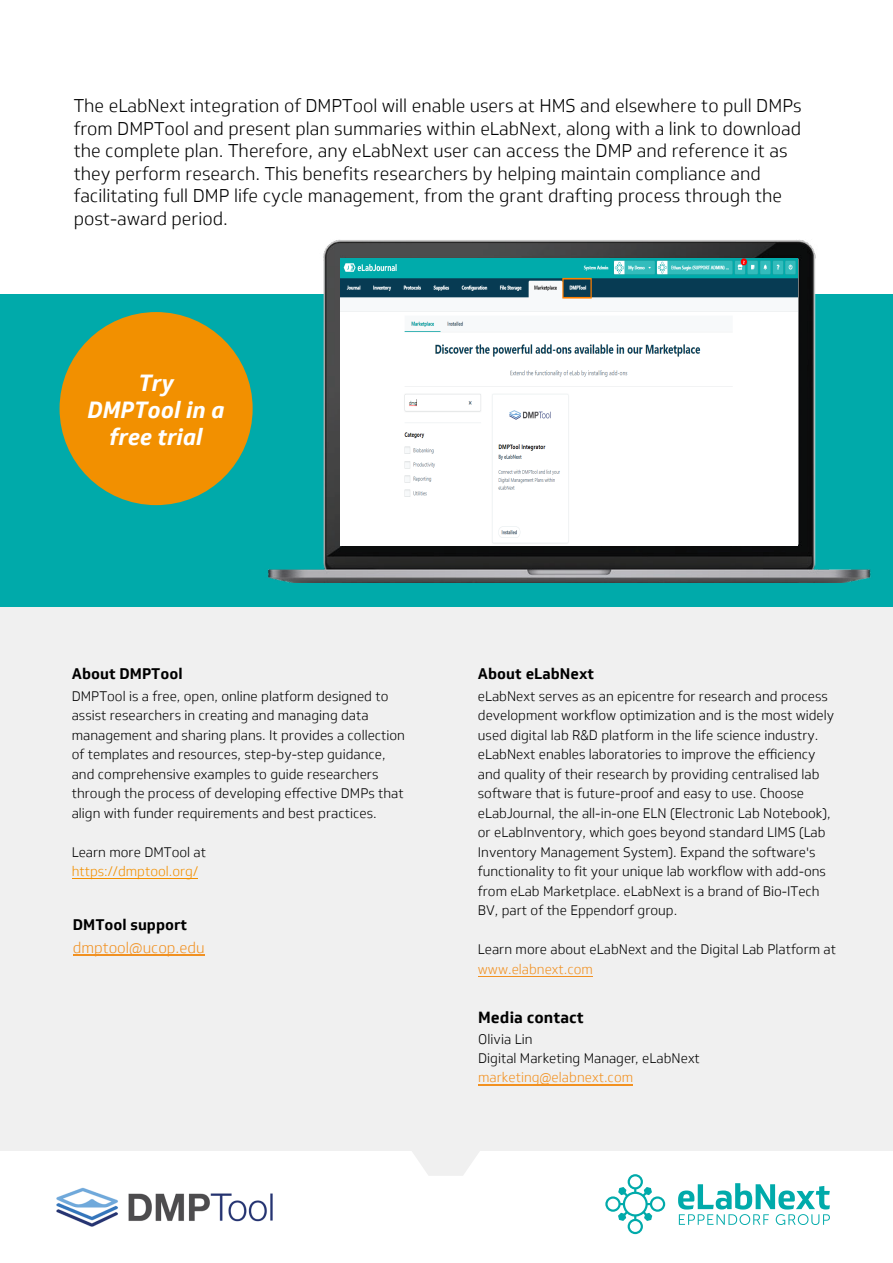
<style>
.page{position:relative;width:893px;height:1263px;background:#fff}
.page>*{position:absolute;margin:0;border:0;box-sizing:border-box;transform-origin:0 0}
.t1{font:italic 700 22.8px/27.5px "Soleto";letter-spacing:-.005em;color:#fff;text-align:center}
.t2{font:300 18px/22.5px "Soleto";color:#000}
.t3{font:700 15.75px "Soleto";color:#000}
.t4{font:700 15px "Soleto";color:#000}
.t5{font:300 15px "Soleto";color:#f19122}
.t6{font:300 13.5px/19.5px "Soleto";color:#000}
.t7{font:300 13.5px "Soleto";color:#f29120}
.t8{font:300 13.5px "Soleto";color:#f29000}
.t9{font:300 13.5px "Soleto";color:#f19122}
</style>
<div class="page">
<div style="left:0;top:294px;width:893px;height:314px;background:#0aa"></div>
<div style="left:60px;top:312px;width:193px;height:193px;background:#f29000;border-radius:50%"></div>
<div style="left:0;top:607px;width:893px;height:601px;background:#f0f0f0"></div>
<div style="left:0;top:1151px;width:893px;height:84px;background:#fff"></div>
<img style="left:55px;top:1188px;width:219px;height:38px">
<svg style="left:605px;top:1174px;width:60px;height:60px"></svg>
<svg style="left:678px;top:1183px;width:152px;height:42px"></svg>
<hr style="left:72px;top:878px;width:126px;height:1px;background:#f29000">
<hr style="left:73px;top:955px;width:131px;height:1px;background:#f19122">
<img style="left:237px;top:239px;width:634px;height:344px">
<img style="left:341px;top:259px;width:456px;height:286px">
<hr style="left:478px;top:976px;width:115px;height:1px;background:#f19122">
<hr style="left:479px;top:1084px;width:154px;height:1px;background:#f29120">
<p class="t2" style="left:74px;top:95px;width:729px">The eLabNext integration of DMPTool will enable users at HMS and elsewhere to pull DMPs from DMPTool and present plan summaries within eLabNext, along with a link to download the complete plan. Therefore, any eLabNext user can access the DMP and reference it as they perform research. This benefits researchers by helping maintain compliance and facilitating full DMP life cycle management, from the grant drafting process through the post-award period.</p>
<h1 class="t1" style="left:87px;top:369px;width:139px">Try<br>DMPTool in a free trial</h1>
<p class="t4" style="left:72px;top:664px;width:112px">About DMPTool</p>
<p class="t6" style="left:72px;top:686px;width:335px">DMPTool is a free, open, online platform designed to assist researchers in creating and managing data management and sharing plans. It provides a collection of templates and resources, step-by-step guidance, and comprehensive examples to guide researchers through the process of developing effective DMPs that align with funder requirements and best practices.</p>
<p class="t6" style="left:72px;top:842px;width:136px">Learn more DMTool at</p>
<p class="t8" style="left:72px;top:863px;width:128px">https://dmptool.org/</p>
<p class="t4" style="left:73px;top:915px;width:116px">DMTool support</p>
<p class="t5" style="left:73px;top:938px;width:133px">dmptool@ucop.edu</p>
<p class="t4" style="left:478px;top:664px;width:118px">About eLabNext</p>
<p class="t6" style="left:478px;top:686px;width:358px">eLabNext serves as an epicentre for research and process development workflow optimization and is the most widely used digital lab R&amp;D platform in the life science industry. eLabNext enables laboratories to improve the efficiency and quality of their research by providing centralised lab software that is future-proof and easy to use. Choose eLabJournal, the all-in-one ELN (Electronic Lab Notebook), or eLabInventory, which goes beyond standard LIMS (Lab Inventory Management System). Expand the software's functionality to fit your unique lab workflow with add-ons from eLab Marketplace. eLabNext is a brand of Bio-ITech BV, part of the Eppendorf group.</p>
<p class="t6" style="left:478px;top:940px;width:360px">Learn more about eLabNext and the Digital Lab Platform at</p>
<p class="t9" style="left:478px;top:961px;width:117px">www.elabnext.com</p>
<p class="t3" style="left:478px;top:1008px;width:107px">Media contact</p>
<p class="t6" style="left:478px;top:1029px;width:223px">Olivia Lin<br>Digital Marketing Manager, eLabNext</p>
<p class="t7" style="left:478px;top:1069px;width:156px">marketing@elabnext.com</p>
</div>
